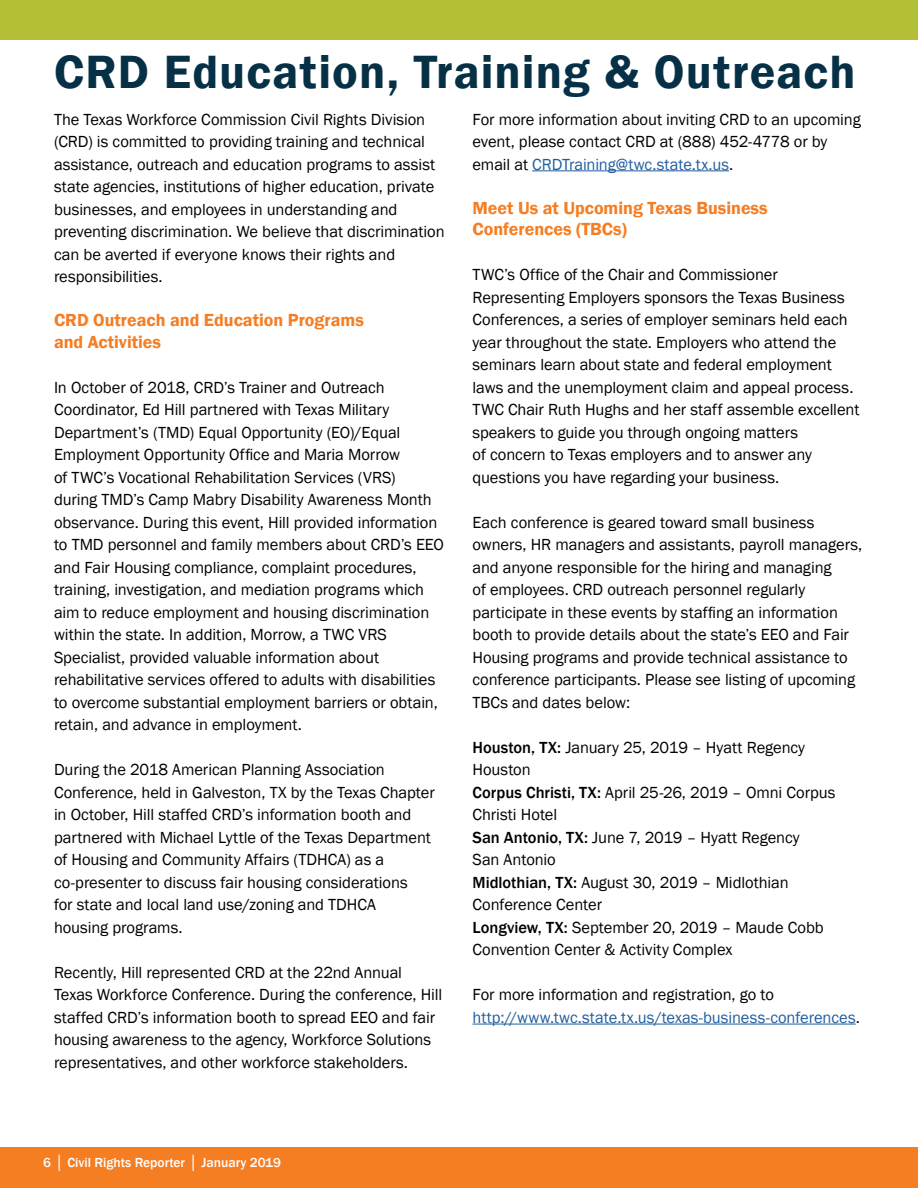
<style>
.page{position:relative;width:918px;height:1188px;background:#fff}
.page>*{position:absolute;margin:0;border:0;box-sizing:border-box;transform-origin:0 0}
.t1{font:600 48px "Franklin Gothic";letter-spacing:.025em;color:#053046}
.t2{font:600 18px/21.6px "Franklin Gothic";color:#f57d22}
.t3{font:16.5px/22.5px "Franklin Gothic";letter-spacing:-.005em;color:#000}
.t4{font:16.5px/22.5px "Franklin Gothic";letter-spacing:-.005em;color:#215e9e}
.t5{font:500 13.5px "Franklin Gothic";color:#fff}
.s1{color:#215e9e}
.s2{font-weight:500}
.s3{color:#000}
</style>
<div class="page">
<div style="left:0;top:0;width:918px;height:40px;background:#b3c035"></div>
<div style="left:0;top:1148px;width:918px;height:40px;background:#f57d22"></div>
<hr style="left:532px;top:170px;width:197px;height:1px;background:#215e9e">
<hr style="left:472px;top:1024px;width:384px;height:1px;background:#215e9e">
<h1 class="t1" style="left:54px;top:42px;width:803px">CRD Education, Training &amp; Outreach</h1>
<p class="t3" style="left:54px;top:108px;width:392px">The Texas Workforce Commission Civil Rights Division (CRD) is committed to providing training and technical assistance, outreach and education programs to assist state agencies, institutions of higher education, private businesses, and employees in understanding and preventing discrimination. We believe that discrimination can be averted if everyone knows their rights and responsibilities.</p>
<p class="t2" style="left:54px;top:310px;width:311px">CRD Outreach and Education Programs and Activities</p>
<p class="t3" style="left:54px;top:376px;width:391px">In October of 2018, CRD’s Trainer and Outreach Coordinator, Ed Hill partnered with Texas Military Department’s (TMD) Equal Opportunity (EO)/Equal Employment Opportunity Office and Maria Morrow<br>of TWC’s Vocational Rehabilitation Services (VRS)<br>during TMD’s Camp Mabry Disability Awareness Month observance. During this event, Hill provided information to TMD personnel and family members about CRD’s EEO and Fair Housing compliance, complaint procedures, training, investigation, and mediation programs which aim to reduce employment and housing discrimination within the state. In addition, Morrow, a TWC VRS Specialist, provided valuable information about rehabilitative services offered to adults with disabilities to overcome substantial employment barriers or obtain, retain, and advance in employment.</p>
<p class="t3" style="left:54px;top:759px;width:382px">During the 2018 American Planning Association Conference, held in Galveston, TX by the Texas Chapter in October, Hill staffed CRD’s information booth and partnered with Michael Lyttle of the Texas Department of Housing and Community Affairs (TDHCA) as a co-presenter to discuss fair housing considerations<br>for state and local land use/zoning and TDHCA<br>housing programs.</p>
<p class="t3" style="left:54px;top:962px;width:390px">Recently, Hill represented CRD at the 22nd Annual Texas Workforce Conference. During the conference, Hill staffed CRD’s information booth to spread EEO and fair housing awareness to the agency, Workforce Solutions representatives, and other workforce stakeholders.</p>
<p class="t3" style="left:472px;top:108px;width:390px">For more information about inviting CRD to an upcoming event, please contact CRD at (888) 452-4778 or by email at <span class="s1">CRDTraining@twc.state.tx.us</span>.</p>
<p class="t2" style="left:472px;top:197px;width:297px">Meet Us at Upcoming Texas Business<br>Conferences (TBCs)</p>
<p class="t3" style="left:472px;top:264px;width:389px">TWC’s Office of the Chair and Commissioner Representing Employers sponsors the Texas Business Conferences, a series of employer seminars held each year throughout the state. Employers who attend the seminars learn about state and federal employment laws and the unemployment claim and appeal process.<br>TWC Chair Ruth Hughs and her staff assemble excellent speakers to guide you through ongoing matters<br>of concern to Texas employers and to answer any questions you have regarding your business.</p>
<p class="t3" style="left:472px;top:511px;width:391px">Each conference is geared toward small business owners, HR managers and assistants, payroll managers, and anyone responsible for the hiring and managing<br>of employees. CRD outreach personnel regularly participate in these events by staffing an information booth to provide details about the state’s EEO and Fair Housing programs and provide technical assistance to conference participants. Please see listing of upcoming TBCs and dates below:</p>
<p class="t3" style="left:472px;top:737px;width:364px"><span class="s2">Houston, TX:</span> January 25, 2019 – Hyatt Regency<br>Houston<br><span class="s2">Corpus Christi, TX:</span> April 25-26, 2019 – Omni Corpus<br>Christi Hotel<br><span class="s2">San Antonio, TX:</span> June 7, 2019 – Hyatt Regency<br>San Antonio<br><span class="s2">Midlothian, TX:</span> August 30, 2019 – Midlothian<br>Conference Center<br><span class="s2">Longview, TX:</span> September 20, 2019 – Maude Cobb<br>Convention Center &amp; Activity Complex</p>
<p class="t4" style="left:472px;top:984px;width:389px"><span class="s3">For more information and registration, go to </span>http://www.twc.state.tx.us/texas-business-conferences<span class="s3">.</span></p>
<p class="t5" style="left:43px;top:1154px;width:239px">6 │ Civil Rights Reporter │ January 2019</p>
</div>
